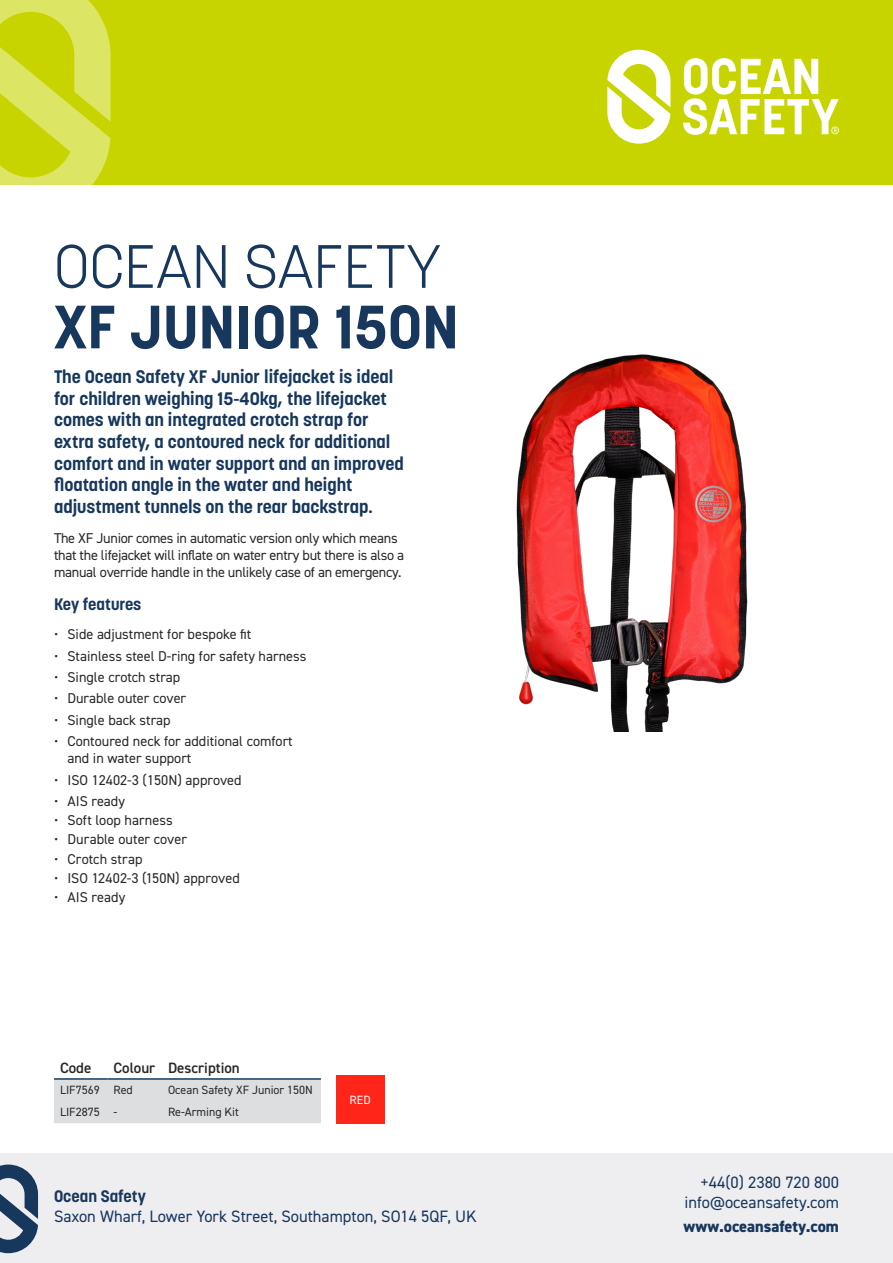
<style>
.page{position:relative;width:893px;height:1263px;background:#fff}
.page>*{position:absolute;margin:0;border:0;box-sizing:border-box;transform-origin:0 0}
.t1{font:700 60.6px "Korolev";color:#17375d}
.t2{font:300 60.6px "Korolev";color:#17375d}
.t3{font:700 18px/21.6px "Korolev";color:#17375d}
.t4{font:16.5px/19.8px "DIN2014";color:#17375d;text-align:right}
.t5{font:700 16.5px "Korolev";color:#17375d}
.t6{font:800 16.5px "DIN2014";color:#17375d}
.t7{font:600 15px "DIN2014";color:#292829}
.t8{font:14.25px/17.1px "DIN2014";color:#292829}
.t9{font:14.25px/17.1px "DIN2014";letter-spacing:-.02em;color:#292829}
.t10{font:12px "DIN2014";color:#292829}
.t11{font:12px "DIN2014";color:#fff}
</style>
<div class="page">
<div style="left:0;top:0;width:893px;height:185px;background:#c8d400"></div>
<svg style="left:0;top:0;width:111px;height:185px"></svg>
<svg style="left:607px;top:50px;width:63px;height:94px"></svg>
<svg style="left:683px;top:58px;width:156px;height:77px"></svg>
<div style="left:0;top:1153px;width:893px;height:110px;background:#eeeef0"></div>
<svg style="left:0;top:1164px;width:38px;height:89px"></svg>
<div style="left:336px;top:1075px;width:48px;height:48px;background:#ff2519"></div>
<div style="left:54px;top:1080px;width:267px;height:43px;background:#dddee0"></div>
<hr style="left:54px;top:1078px;width:53px;height:2px;background:#113b62">
<hr style="left:107px;top:1078px;width:55px;height:2px;background:#113b62">
<hr style="left:162px;top:1078px;width:159px;height:2px;background:#113b62">
<img style="left:516px;top:354px;width:232px;height:377px">
<h1 class="t2" style="left:54px;top:228px;width:389px">OCEAN SAFETY</h1>
<h1 class="t1" style="left:54px;top:289px;width:406px">XF JUNIOR 150N</h1>
<p class="t3" style="left:54px;top:366px;width:351px">The Ocean Safety XF Junior lifejacket is ideal for children weighing 15-40kg, the lifejacket comes with an integrated crotch strap for extra safety, a contoured neck for additional comfort and in water support and an improved floatation angle in the water and height adjustment tunnels on the rear backstrap.</p>
<p class="t9" style="left:54px;top:529px;width:352px">The XF Junior comes in automatic version only which means that the lifejacket will inflate on water entry but there is also a manual override handle in the unlikely case of an emergency.</p>
<p class="t5" style="left:54px;top:593px;width:89px">Key features</p>
<p class="t8" style="left:54px;top:626px;width:199px">• Side adjustment for bespoke fit</p>
<p class="t8" style="left:54px;top:647px;width:254px">• Stainless steel D-ring for safety harness</p>
<p class="t8" style="left:54px;top:668px;width:128px">• Single crotch strap</p>
<p class="t8" style="left:54px;top:690px;width:134px">• Durable outer cover</p>
<p class="t8" style="left:54px;top:711px;width:118px">• Single back strap</p>
<p class="t8" style="left:67px;top:732px;width:227px;text-indent:-13px">• Contoured neck for additional comfort and in water support</p>
<p class="t8" style="left:54px;top:771px;width:189px">• ISO 12402-3 (150N) approved</p>
<p class="t8" style="left:54px;top:792px;width:73px">• AIS ready</p>
<p class="t8" style="left:54px;top:811px;width:120px">• Soft loop harness</p>
<p class="t8" style="left:54px;top:831px;width:134px">• Durable outer cover</p>
<p class="t8" style="left:54px;top:850px;width:90px">• Crotch strap</p>
<p class="t8" style="left:54px;top:869px;width:187px">• ISO 12402-3 (150N) approved</p>
<p class="t8" style="left:54px;top:888px;width:73px">• AIS ready</p>
<p class="t7" style="left:60px;top:1058px;width:33px">Code</p>
<p class="t7" style="left:113px;top:1058px;width:128px">Colour Description</p>
<p class="t10" style="left:60px;top:1083px;width:74px">LIF7569 Red</p>
<p class="t10" style="left:168px;top:1083px;width:146px">Ocean Safety XF Junior 150N</p>
<p class="t10" style="left:60px;top:1105px;width:59px">LIF2875 -</p>
<p class="t10" style="left:168px;top:1105px;width:72px">Re-Arming Kit</p>
<p class="t11" style="left:349px;top:1092px;width:23px">RED</p>
<p class="t5" style="left:54px;top:1186px;width:93px">Ocean Safety</p>
<p class="t4" style="left:54px;top:1206px;width:424px">Saxon Wharf, Lower York Street, Southampton, SO14 5QF, UK</p>
<p class="t4" style="left:685px;top:1172px;width:156px">+44(0) 2380 720 800 info@oceansafety.com</p>
<p class="t6" style="left:684px;top:1215px;width:157px">www.oceansafety.com</p>
</div>
